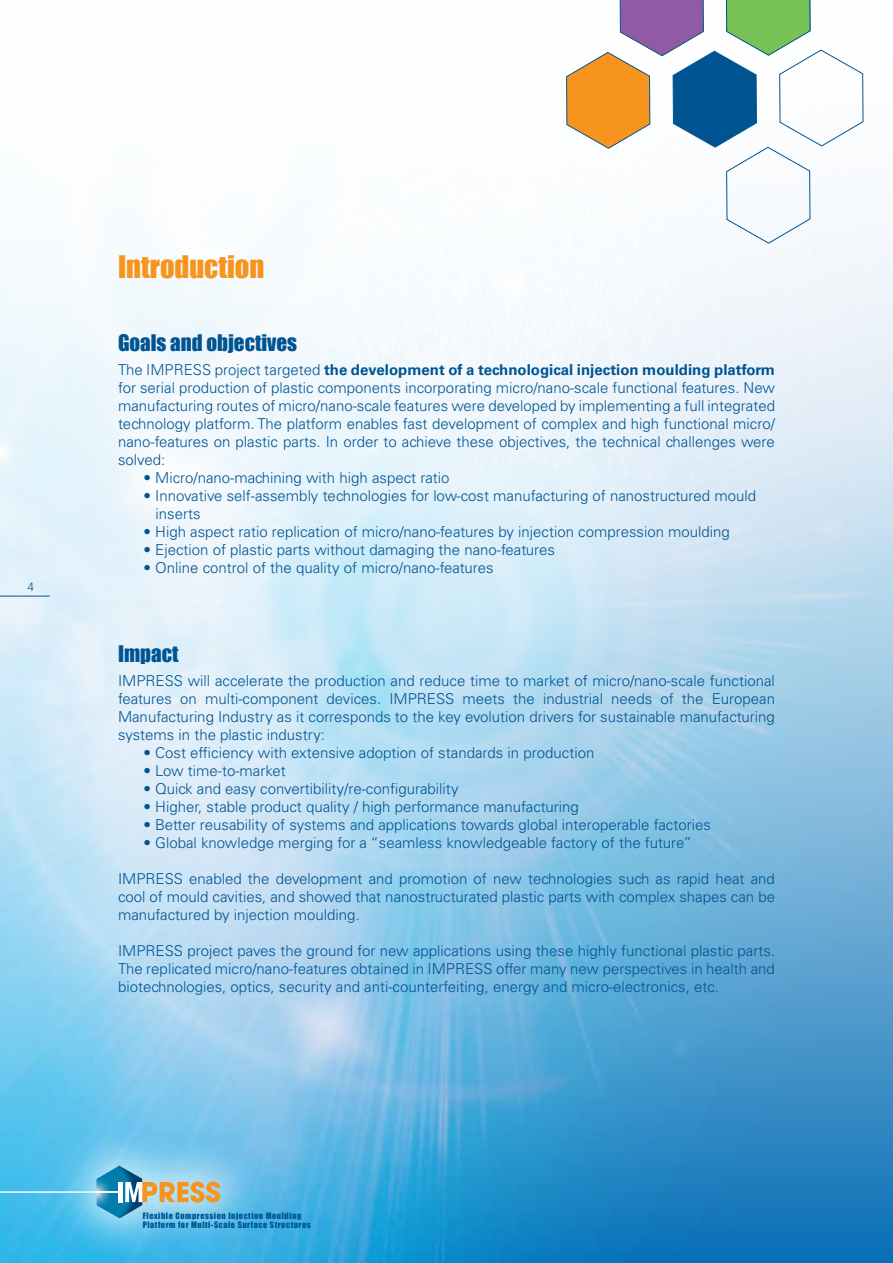
<style>
.page{position:relative;width:893px;height:1263px;background:#fff}
.page>*{position:absolute;margin:0;border:0;box-sizing:border-box;transform-origin:0 0}
.t1{font:28.5px "Impact";color:#f7941e}
.t2{font:21px "Impact";color:#005492}
.t3{font:300 15px/18px "Univers LT Std";color:#005492;text-align:justify}
.t4{font:300 12px "Univers LT Std";color:#005492}
.t5{font:8.1px/9.8px "Impact";letter-spacing:.07em;color:#005492}
.s1{font-weight:700}
</style>
<div class="page">
<img style="left:0;top:73px;width:893px;height:1190px">
<div style="left:49px;top:1120px;width:218px;height:143px;background:#fff;opacity:.77"></div>
<svg style="left:96px;top:1166px;width:124px;height:52px;background:#8fbac1"></svg>
<hr style="left:0;top:1191px;width:97px;height:2px;background:#fff">
<hr style="left:0;top:596px;width:50px;height:1px;background:#005492">
<svg style="left:566px;top:0;width:297px;height:244px"></svg>
<p class="t4" style="left:27px;top:580px;width:8px">4</p>
<h1 class="t1" style="left:118px;top:244px;width:148px">Introduction</h1>
<h2 class="t2" style="left:118px;top:327px;width:181px">Goals and objectives</h2>
<p class="t3" style="left:118px;top:361px;width:658px">The IMPRESS project targeted <span class="s1">the development of a technological injection moulding platform </span>for serial production of plastic components incorporating micro/nano-scale functional features. New manufacturing routes of micro/nano-scale features were developed by implementing a full integrated technology platform. The platform enables fast development of complex and high functional micro/ nano-features on plastic parts. In order to achieve these objectives, the technical challenges were solved:</p>
<p class="t3" style="left:143px;top:469px;width:307px">• Micro/nano-machining with high aspect ratio</p>
<p class="t3" style="left:155px;top:487px;width:602px;text-indent:-12px">• Innovative self-assembly technologies for low-cost manufacturing of nanostructured mould inserts</p>
<p class="t3" style="left:143px;top:523px;width:588px">• High aspect ratio replication of micro/nano-features by injection compression moulding</p>
<p class="t3" style="left:143px;top:541px;width:413px">• Ejection of plastic parts without damaging the nano-features</p>
<p class="t3" style="left:143px;top:559px;width:352px">• Online control of the quality of micro/nano-features</p>
<h2 class="t2" style="left:118px;top:637px;width:62px">Impact</h2>
<p class="t3" style="left:118px;top:671px;width:658px">IMPRESS will accelerate the production and reduce time to market of micro/nano-scale functional features on multi-component devices. IMPRESS meets the industrial needs of the European Manufacturing Industry as it corresponds to the key evolution drivers for sustainable manufacturing systems in the plastic industry:</p>
<p class="t3" style="left:143px;top:743px;width:452px">• Cost efficiency with extensive adoption of standards in production</p>
<p class="t3" style="left:143px;top:761px;width:144px">• Low time-to-market</p>
<p class="t3" style="left:143px;top:779px;width:317px">• Quick and easy convertibility/re-configurability</p>
<p class="t3" style="left:143px;top:797px;width:437px">• Higher, stable product quality / high performance manufacturing</p>
<p class="t3" style="left:143px;top:815px;width:569px">• Better reusability of systems and applications towards global interoperable factories</p>
<p class="t3" style="left:143px;top:833px;width:550px">• Global knowledge merging for a “seamless knowledgeable factory of the future”</p>
<p class="t3" style="left:118px;top:869px;width:658px">IMPRESS enabled the development and promotion of new technologies such as rapid heat and cool of mould cavities, and showed that nanostructurated plastic parts with complex shapes can be manufactured by injection moulding.</p>
<p class="t3" style="left:118px;top:941px;width:658px">IMPRESS project paves the ground for new applications using these highly functional plastic parts.<br>The replicated micro/nano-features obtained in IMPRESS offer many new perspectives in health and biotechnologies, optics, security and anti-counterfeiting, energy and micro-electronics, etc.</p>
<p class="t5" style="left:143px;top:1210px;width:169px">Flexible Compression Injection Moulding<br>Platform for Multi-Scale Surface Structures</p>
</div>
